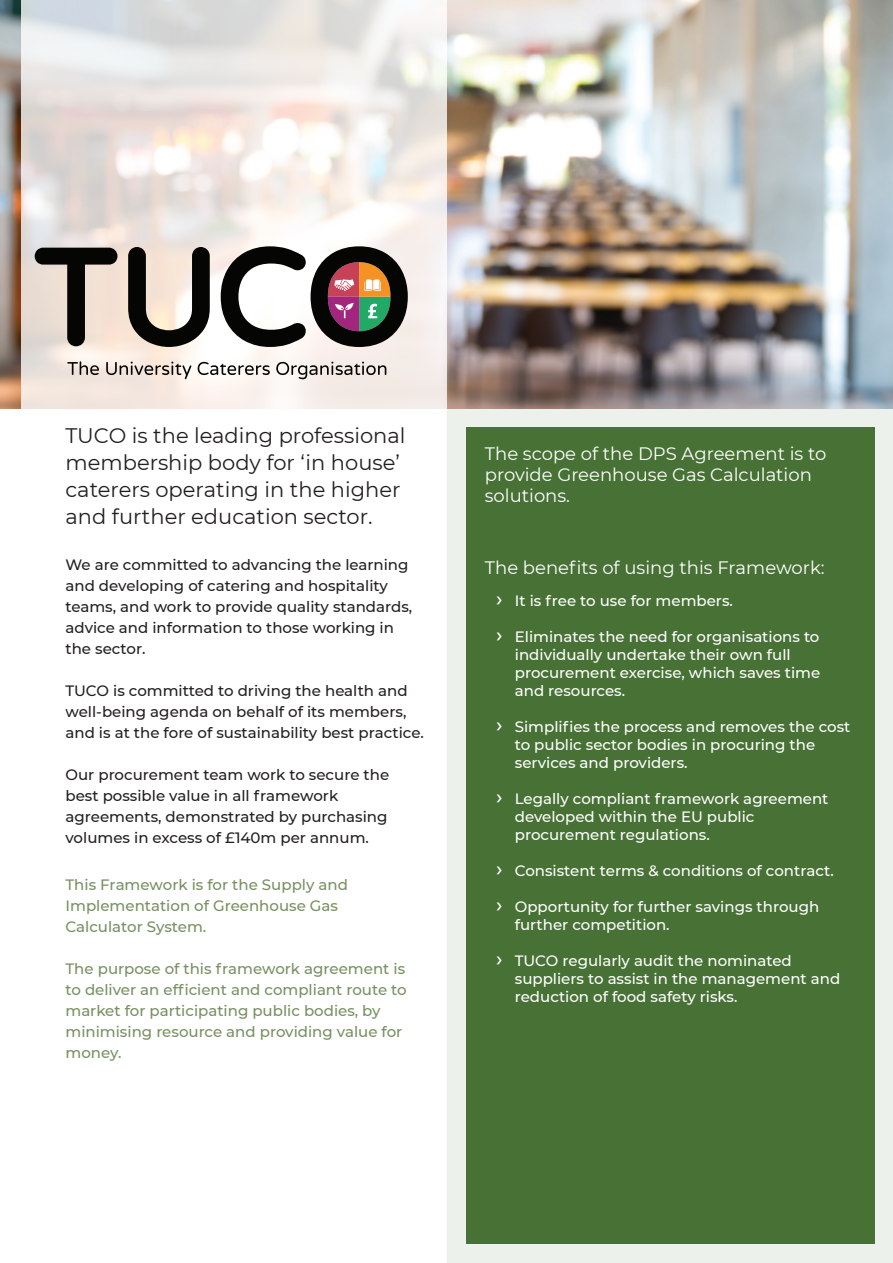
<style>
.page{position:relative;width:893px;height:1263px;background:#fff}
.page>*{position:absolute;margin:0;border:0;box-sizing:border-box;transform-origin:0 0}
.t1{font:21px/27px "Montserrat";color:#231f20}
.t2{font:500 21px/36px "Montserrat";color:#fff}
.t3{font:18px/21px "Montserrat";color:#fff}
.t4{font:500 15px/18px "Montserrat";color:#fff}
.t5{font:500 15px/21px "Montserrat";color:#231f20}
.t6{font:500 15px/21px "Montserrat";color:#789061}
</style>
<div class="page">
<div style="left:446px;top:408px;width:447px;height:855px;background:#ecf1eb"></div>
<img style="left:0;top:0;width:893px;height:408px">
<svg style="left:21px;top:0;width:425px;height:409px"></svg>
<div style="left:466px;top:428px;width:408px;height:816px;background:#477135"></div>
<svg style="left:35px;top:248px;width:82px;height:98px;background:#9f958d"></svg>
<svg style="left:128px;top:247px;width:82px;height:100px;background:#877f77"></svg>
<svg style="left:67px;top:361px;width:32px;height:14px"></svg>
<svg style="left:106px;top:362px;width:85px;height:17px"></svg>
<svg style="left:198px;top:362px;width:72px;height:13px"></svg>
<svg style="left:276px;top:362px;width:110px;height:17px"></svg>
<svg style="left:221px;top:246px;width:187px;height:101px"></svg>
<h1 class="t1" style="left:65px;top:421px;width:341px">TUCO is the leading professional membership body for ‘in house’ caterers operating in the higher and further education sector.</h1>
<p class="t5" style="left:65px;top:554px;width:348px">We are committed to advancing the learning and developing of catering and hospitality teams, and work to provide quality standards, advice and information to those working in the sector.</p>
<p class="t5" style="left:65px;top:680px;width:360px">TUCO is committed to driving the health and well-being agenda on behalf of its members, and is at the fore of sustainability best practice.</p>
<p class="t5" style="left:65px;top:764px;width:325px">Our procurement team work to secure the best possible value in all framework agreements, demonstrated by purchasing volumes in excess of £140m per annum.</p>
<p class="t6" style="left:65px;top:874px;width:284px">This Framework is for the Supply and<br>Implementation of Greenhouse Gas<br>Calculator System.</p>
<p class="t6" style="left:65px;top:958px;width:343px">The purpose of this framework agreement is to deliver an efficient and compliant route to market for participating public bodies, by minimising resource and providing value for money.</p>
<p class="t3" style="left:485px;top:443px;width:343px">The scope of the DPS Agreement is to provide Greenhouse Gas Calculation solutions.</p>
<p class="t3" style="left:485px;top:557px;width:341px">The benefits of using this Framework:</p>
<p class="t4" style="left:515px;top:591px;width:220px">It is free to use for members.</p>
<p class="t4" style="left:515px;top:627px;width:307px">Eliminates the need for organisations to individually undertake their own full procurement exercise, which saves time and resources.</p>
<p class="t4" style="left:515px;top:717px;width:337px">Simplifies the process and removes the cost to public sector bodies in procuring the services and providers.</p>
<p class="t4" style="left:515px;top:789px;width:315px">Legally compliant framework agreement developed within the EU public procurement regulations.</p>
<p class="t4" style="left:515px;top:861px;width:321px">Consistent terms &amp; conditions of contract.</p>
<p class="t4" style="left:515px;top:897px;width:306px">Opportunity for further savings through further competition.</p>
<p class="t4" style="left:515px;top:951px;width:327px">TUCO regularly audit the nominated suppliers to assist in the management and reduction of food safety risks.</p>
<h1 class="t2" style="left:496px;top:579px;width:8px">› ›</h1>
<h1 class="t2" style="left:496px;top:705px;width:8px">›</h1>
<h1 class="t2" style="left:496px;top:777px;width:8px">›</h1>
<h1 class="t2" style="left:496px;top:849px;width:8px">› ›</h1>
<h1 class="t2" style="left:496px;top:939px;width:8px">›</h1>
</div>
